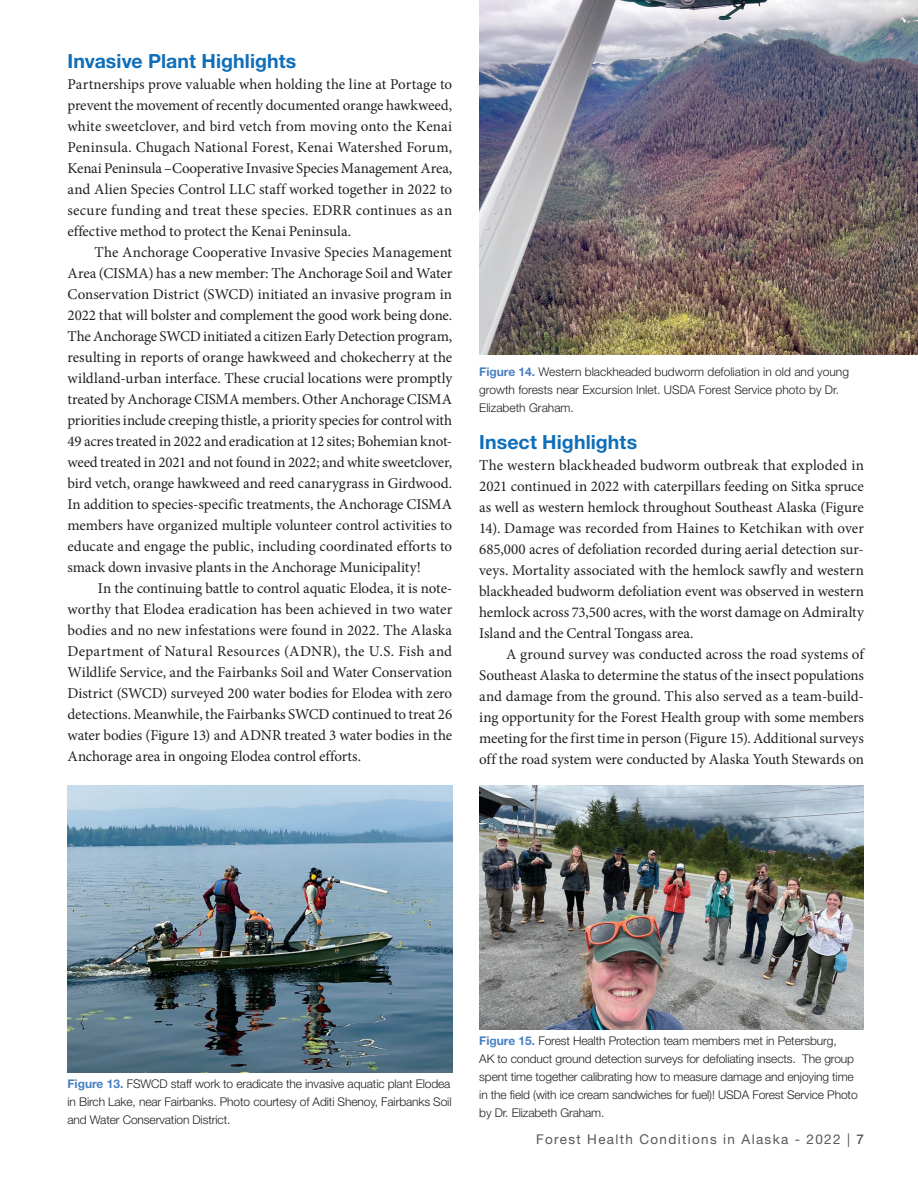
<style>
.page{position:relative;width:918px;height:1188px;background:#fff}
.page>*{position:absolute;margin:0;border:0;box-sizing:border-box;transform-origin:0 0}
.t1{font:700 19.5px "Helvetica Neue LT Std";letter-spacing:.005em;color:#0f6eb8}
.Body_Text_indent{font:15px/21px "Minion Pro";letter-spacing:-.01em;color:#231f20;text-align:justify}
.Body_Text_No_indent{font:15px/21px "Minion Pro";letter-spacing:-.005em;color:#231f20;text-align:justify}
.t2{font:13.5px "Helvetica Neue LT Std";letter-spacing:.1em;color:#57585a}
.Photo_Captions_light{font:300 12px/18px "Helvetica Neue LT Std";letter-spacing:-.01em;color:#231f20}
.s1{font-weight:700;color:#4780c2}
.s2{font-weight:500}
</style>
<div class="page">
<img style="left:68px;top:785px;width:384px;height:287px">
<img style="left:479px;top:0;width:439px;height:354px">
<img style="left:479px;top:785px;width:385px;height:244px">
<h2 class="t1" style="left:68px;top:49px;width:230px">Invasive Plant Highlights</h2>
<p class="Body_Text_No_indent" style="left:68px;top:74px;width:386px">Partnerships prove valuable when holding the line at Portage to prevent the movement of recently documented orange hawkweed, white sweetclover, and bird vetch from moving onto the Kenai Peninsula. Chugach National Forest, Kenai Watershed Forum, Kenai Peninsula –Cooperative Invasive Species Management Area, and Alien Species Control LLC staff worked together in 2022 to secure funding and treat these species. EDRR continues as an effective method to protect the Kenai Peninsula.</p>
<p class="Body_Text_indent" style="left:68px;top:242px;width:386px;text-indent:27px">The Anchorage Cooperative Invasive Species Management Area (CISMA) has a new member: The Anchorage Soil and Water Conservation District (SWCD) initiated an invasive program in 2022 that will bolster and complement the good work being done.<br>The Anchorage SWCD initiated a citizen Early Detection program, resulting in reports of orange hawkweed and chokecherry at the wildland-urban interface. These crucial locations were promptly treated by Anchorage CISMA members. Other Anchorage CISMA priorities include creeping thistle, a priority species for control with 49 acres treated in 2022 and eradication at 12 sites; Bohemian knot&shy;weed treated in 2021 and not found in 2022; and white sweetclover, bird vetch, orange hawkweed and reed canarygrass in Girdwood.<br>In addition to species-specific treatments, the Anchorage CISMA members have organized multiple volunteer control activities to educate and engage the public, including coordinated efforts to smack down invasive plants in the Anchorage Municipality!</p>
<p class="Body_Text_indent" style="left:67px;top:578px;width:386px;text-indent:30px">In the continuing battle to control aquatic Elodea, it is note&shy;worthy that Elodea eradication has been achieved in two water bodies and no new infestations were found in 2022. The Alaska Department of Natural Resources (ADNR), the U.S. Fish and Wildlife Service, and the Fairbanks Soil and Water Conservation District (SWCD) surveyed 200 water bodies for Elodea with zero detections. Meanwhile, the Fairbanks SWCD continued to treat 26 water bodies (Figure 13) and ADNR treated 3 water bodies in the Anchorage area in ongoing Elodea control efforts.</p>
<p class="Photo_Captions_light" style="left:479px;top:362px;width:371px"><span class="s1">Figure 14.</span> Western blackheaded budworm defoliation in old and young growth forests near Excursion Inlet. USDA Forest Service photo by Dr.<br>Elizabeth Graham.</p>
<h2 class="t1" style="left:479px;top:430px;width:159px">Insect Highlights</h2>
<p class="Body_Text_No_indent" style="left:479px;top:455px;width:386px">The western blackheaded budworm outbreak that exploded in 2021 continued in 2022 with caterpillars feeding on Sitka spruce as well as western hemlock throughout Southeast Alaska (Figure 14). Damage was recorded from Haines to Ketchikan with over 685,000 acres of defoliation recorded during aerial detection sur&shy;veys. Mortality associated with the hemlock sawfly and western blackheaded budworm defoliation event was observed in western hemlock across 73,500 acres, with the worst damage on Admiralty Island and the Central Tongass area.</p>
<p class="Body_Text_indent" style="left:479px;top:644px;width:386px;text-indent:27px">A ground survey was conducted across the road systems of Southeast Alaska to determine the status of the insect populations and damage from the ground. This also served as a team-build&shy;ing opportunity for the Forest Health group with some members meeting for the first time in person (Figure 15). Additional surveys off the road system were conducted by Alaska Youth Stewards on</p>
<p class="Photo_Captions_light" style="left:67px;top:1075px;width:386px;text-align:justify"><span class="s1">Figure 13.</span> FSWCD staff work to eradicate the invasive aquatic plant Elodea in Birch Lake, near Fairbanks. Photo courtesy of Aditi Shenoy, Fairbanks Soil and Water Conservation District.</p>
<p class="Photo_Captions_light" style="left:479px;top:1031px;width:380px"><span class="s1">Figure 15.</span> Forest Health Protection team members met in Petersburg,<br>AK to conduct ground detection surveys for defoliating insects. The group spent time together calibrating how to measure damage and enjoying time in the field (with ice cream sandwiches for fuel)! USDA Forest Service Photo by Dr. Elizabeth Graham.</p>
<p class="t2" style="left:536px;top:1131px;width:329px">Forest Health Conditions in Alaska - 2022 | <span class="s2">7</span></p>
</div>
